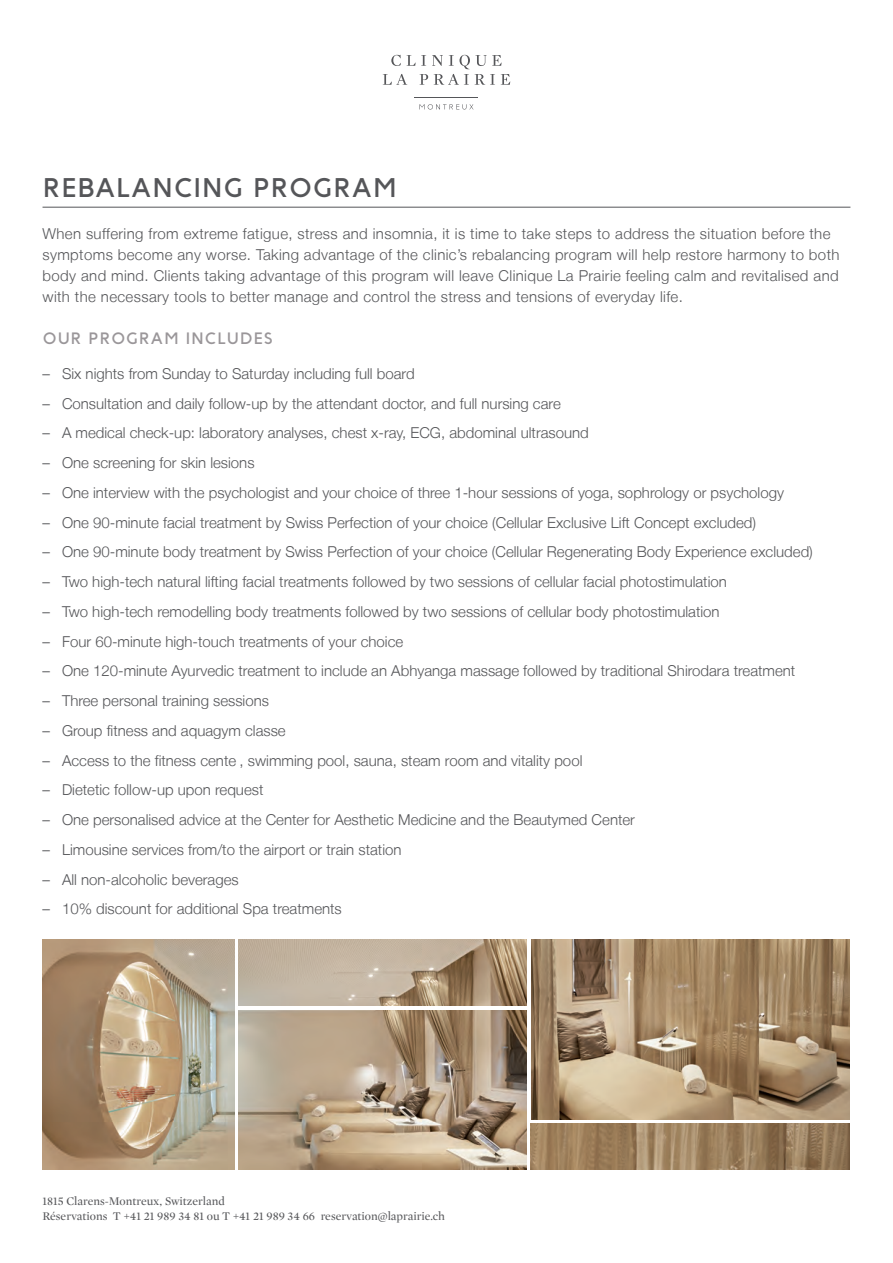
<style>
.page{position:relative;width:893px;height:1263px;background:#fff}
.page>*{position:absolute;margin:0;border:0;box-sizing:border-box;transform-origin:0 0}
.t1{font:600 27px "Baufra";letter-spacing:.01em;color:#555659}
.t2{font:600 16.5px "Baufra";letter-spacing:.03em;color:#9a9699}
.t3{font:300 15px "Helvetica Neue LT";color:#555659}
.t4{font:300 15px/21px "Helvetica Neue LT";letter-spacing:.025em;color:#555659}
.t5{font:12px/14.4px "Mercury Display";color:#555659}
</style>
<div class="page">
<hr style="left:43px;top:207px;width:807px;height:1px;background:#555659">
<svg style="left:419px;top:104px;width:54px;height:6px"></svg>
<svg style="left:383px;top:55px;width:127px;height:30px"></svg>
<hr style="left:415px;top:97px;width:63px;height:1px;background:#555659">
<img style="left:43px;top:940px;width:192px;height:229px">
<img style="left:239px;top:1010px;width:287px;height:159px">
<img style="left:531px;top:1124px;width:319px;height:45px">
<img style="left:531px;top:940px;width:319px;height:179px">
<img style="left:239px;top:940px;width:287px;height:66px">
<h1 class="t1" style="left:43px;top:169px;width:356px">REBALANCING PROGRAM</h1>
<p class="t4" style="left:43px;top:223px;width:798px">When suffering from extreme fatigue, stress and insomnia, it is time to take steps to address the situation before the symptoms become any worse. Taking advantage of the clinic’s rebalancing program will help restore harmony to both body and mind. Clients taking advantage of this program will leave Clinique La Prairie feeling calm and revitalised and with the necessary tools to better manage and control the stress and tensions of everyday life.</p>
<p class="t2" style="left:43px;top:327px;width:232px">OUR PROGRAM INCLUDES</p>
<p class="t3" style="left:43px;top:364px;width:374px">– Six nights from Sunday to Saturday including full board</p>
<p class="t3" style="left:43px;top:394px;width:520px">– Consultation and daily follow-up by the attendant doctor, and full nursing care</p>
<p class="t3" style="left:43px;top:424px;width:548px">– A medical check-up: laboratory analyses, chest x-ray, ECG, abdominal ultrasound</p>
<p class="t3" style="left:43px;top:454px;width:214px">– One screening for skin lesions</p>
<p class="t3" style="left:43px;top:483px;width:743px">– One interview with the psychologist and your choice of three 1-hour sessions of yoga, sophrology or psychology</p>
<p class="t3" style="left:43px;top:513px;width:715px">– One 90-minute facial treatment by Swiss Perfection of your choice (Cellular Exclusive Lift Concept excluded)</p>
<p class="t3" style="left:43px;top:543px;width:772px">– One 90-minute body treatment by Swiss Perfection of your choice (Cellular Regenerating Body Experience excluded)</p>
<p class="t3" style="left:43px;top:573px;width:686px">– Two high-tech natural lifting facial treatments followed by two sessions of cellular facial photostimulation</p>
<p class="t3" style="left:43px;top:602px;width:679px">– Two high-tech remodelling body treatments followed by two sessions of cellular body photostimulation</p>
<p class="t3" style="left:43px;top:632px;width:362px">– Four 60-minute high-touch treatments of your choice</p>
<p class="t3" style="left:43px;top:662px;width:754px">– One 120-minute Ayurvedic treatment to include an Abhyanga massage followed by traditional Shirodara treatment</p>
<p class="t3" style="left:43px;top:691px;width:228px">– Three personal training sessions</p>
<p class="t3" style="left:43px;top:721px;width:245px">– Group fitness and aquagym classe</p>
<p class="t3" style="left:43px;top:751px;width:541px">– Access to the fitness cente , swimming pool, sauna, steam room and vitality pool</p>
<p class="t3" style="left:43px;top:781px;width:222px">– Dietetic follow-up upon request</p>
<p class="t3" style="left:43px;top:810px;width:594px">– One personalised advice at the Center for Aesthetic Medicine and the Beautymed Center</p>
<p class="t3" style="left:43px;top:840px;width:360px">– Limousine services from/to the airport or train station</p>
<p class="t3" style="left:43px;top:870px;width:198px">– All non-alcoholic beverages</p>
<p class="t3" style="left:43px;top:900px;width:301px">– 10% discount for additional Spa treatments</p>
<p class="t5" style="left:43px;top:1194px;width:404px">1815 Clarens-Montreux, Switzerland<br>Réservations T +41 21 989 34 81 ou T +41 21 989 34 66 reservation@laprairie.ch</p>
</div>
